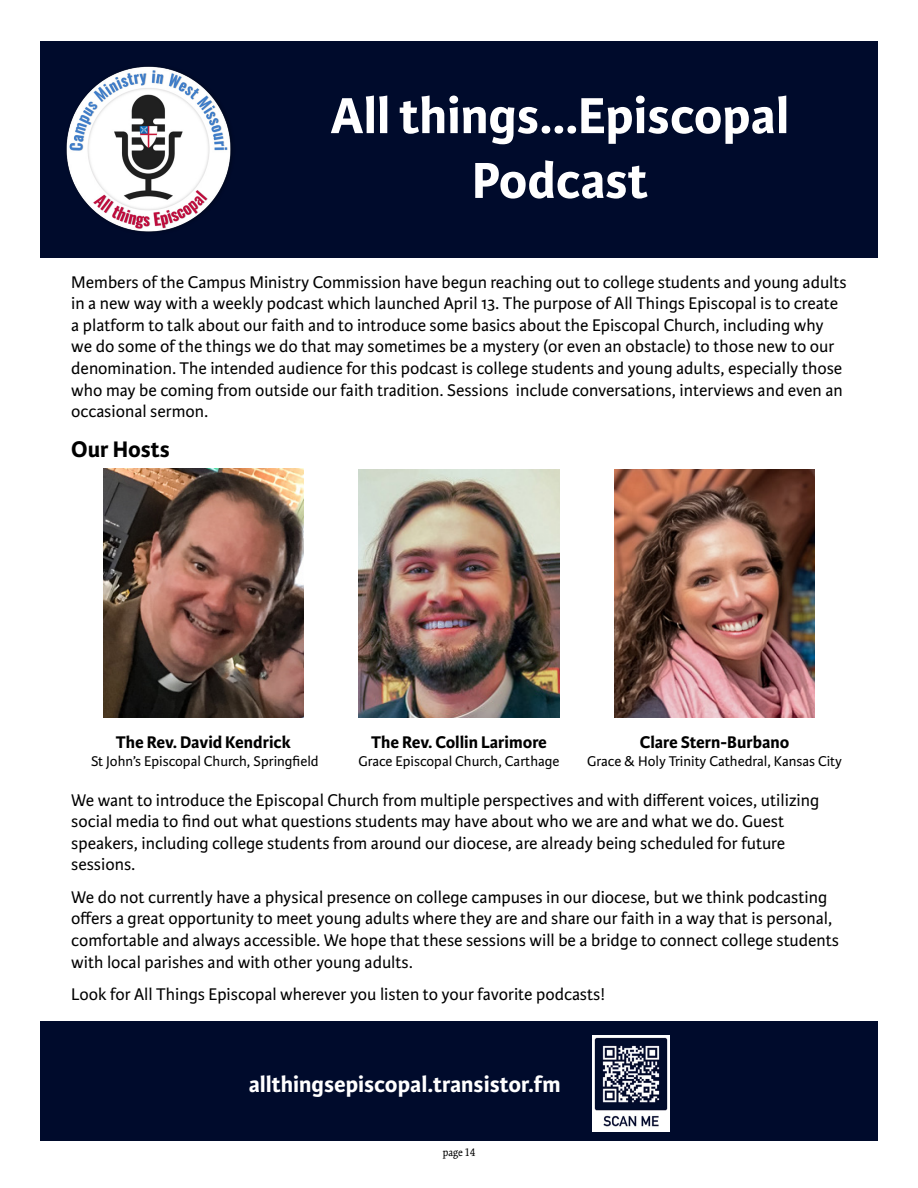
<style>
.page{position:relative;width:918px;height:1188px;background:#fff}
.page>*{position:absolute;margin:0;border:0;box-sizing:border-box;transform-origin:0 0}
.t1{font:700 54px/64.8px "Karmina Sans";color:#fff;text-align:center}
.t2{font:700 24px "Karmina Sans";color:#fff}
.t3{font:700 24px "Karmina Sans";color:#000}
.t4{font:18px/21.6px "Karmina Sans";color:#000}
.t5{font:700 18px "Karmina Sans";color:#000}
.t6{font:15px "Karmina Sans";color:#000}
.t7{font:12px "Kinesis Pro 3";color:#000}
</style>
<div class="page">
<div style="left:40px;top:41px;width:838px;height:216px;background:#000b2c"></div>
<div style="left:40px;top:1021px;width:838px;height:119px;background:#000b2c"></div>
<img style="left:66px;top:66px;width:165px;height:166px">
<img style="left:103px;top:469px;width:201px;height:249px">
<img style="left:359px;top:469px;width:200px;height:249px">
<img style="left:614px;top:469px;width:201px;height:248px">
<img style="left:592px;top:1036px;width:77px;height:96px">
<h1 class="t1" style="left:331px;top:84px;width:460px">All things...Episcopal<br>Podcast</h1>
<p class="t4" style="left:71px;top:271px;width:777px">Members of the Campus Ministry Commission have begun reaching out to college students and young adults in a new way with a weekly podcast which launched April 13. The purpose of All Things Episcopal is to create a platform to talk about our faith and to introduce some basics about the Episcopal Church, including why we do some of the things we do that may sometimes be a mystery (or even an obstacle) to those new to our denomination. The intended audience for this podcast is college students and young adults, especially those who may be coming from outside our faith tradition. Sessions include conversations, interviews and even an occasional sermon.</p>
<h2 class="t3" style="left:71px;top:435px;width:100px">Our Hosts</h2>
<p class="t5" style="left:116px;top:732px;width:177px">The Rev. David Kendrick</p>
<p class="t6" style="left:91px;top:753px;width:229px">St John’s Episcopal Church, Springfield</p>
<p class="t5" style="left:640px;top:732px;width:151px">Clare Stern-Burbano</p>
<p class="t6" style="left:587px;top:753px;width:256px">Grace &amp; Holy Trinity Cathedral, Kansas City</p>
<p class="t4" style="left:71px;top:789px;width:749px">We want to introduce the Episcopal Church from multiple perspectives and with different voices, utilizing social media to find out what questions students may have about who we are and what we do. Guest speakers, including college students from around our diocese, are already being scheduled for future sessions.</p>
<p class="t4" style="left:71px;top:886px;width:769px">We do not currently have a physical presence on college campuses in our diocese, but we think podcasting offers a great opportunity to meet young adults where they are and share our faith in a way that is personal, comfortable and always accessible. We hope that these sessions will be a bridge to connect college students with local parishes and with other young adults.</p>
<p class="t4" style="left:71px;top:984px;width:535px">Look for All Things Episcopal wherever you listen to your favorite podcasts!</p>
<p class="t5" style="left:371px;top:732px;width:177px">The Rev. Collin Larimore</p>
<p class="t6" style="left:358px;top:753px;width:203px">Grace Episcopal Church, Carthage</p>
<h2 class="t2" style="left:249px;top:1070px;width:313px">allthingsepiscopal.transistor.fm</h2>
<p class="t7" style="left:443px;top:1146px;width:34px">page 14</p>
</div>
